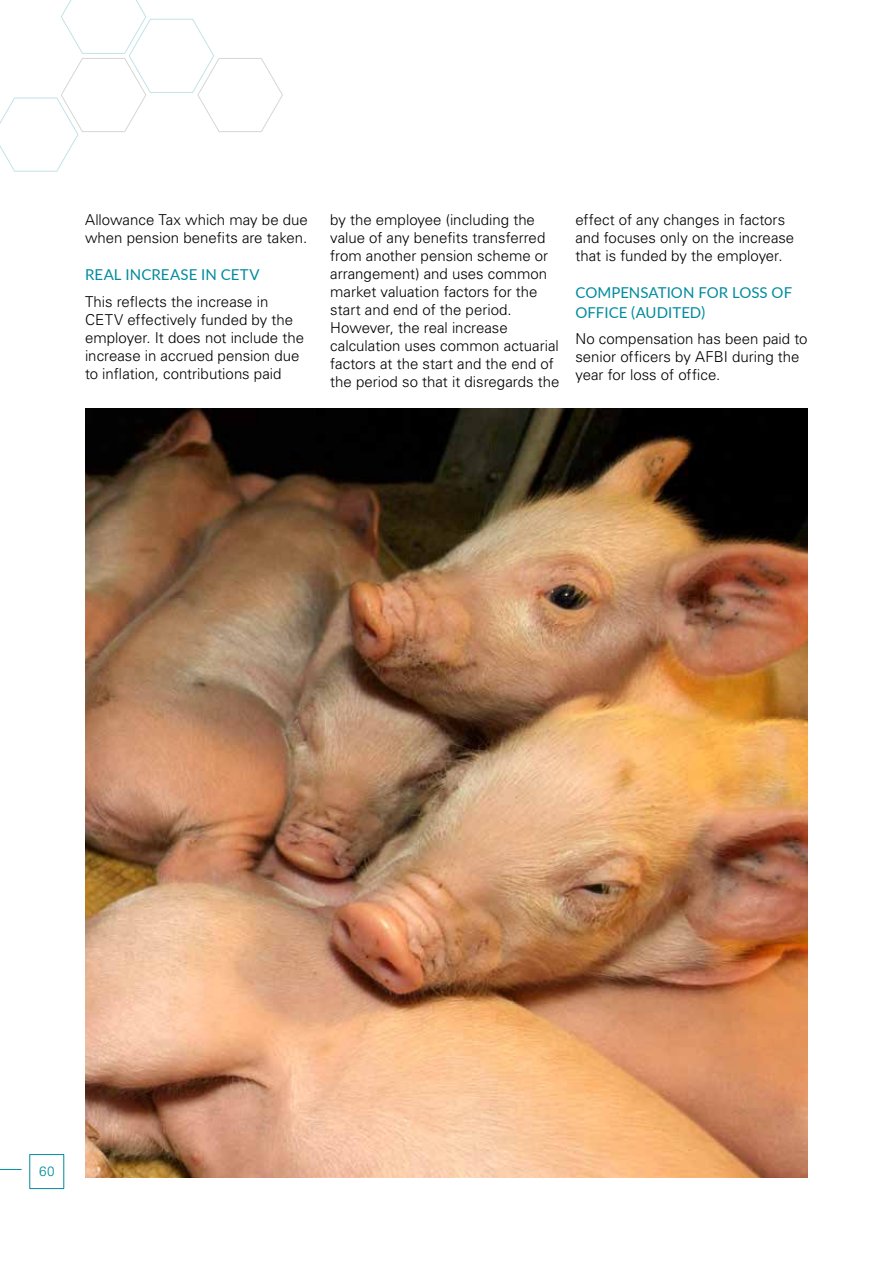
<style>
.page{position:relative;width:893px;height:1263px;background:#fff}
.page>*{position:absolute;margin:0;border:0;box-sizing:border-box;transform-origin:0 0}
.t1{font:300 15px/18px "Univers";color:#000}
.t2{font:15px/19.5px "Lato";letter-spacing:.005em;color:#008b9d}
.t3{font:300 13.5px "Univers";color:#008b9d}
</style>
<div class="page">
<svg style="left:0;top:1169px;width:21px;height:1px"></svg>
<div style="left:29px;top:1154px;width:35px;height:35px;border:1px solid #008b9d"></div>
<svg style="left:0;top:0;width:283px;height:172px"></svg>
<img style="left:85px;top:408px;width:723px;height:770px">
<p class="t1" style="left:85px;top:210px;width:224px">Allowance Tax which may be due when pension benefits are taken.</p>
<p class="t2" style="left:85px;top:264px;width:176px">REAL INCREASE IN CETV</p>
<p class="t1" style="left:85px;top:292px;width:220px">This reflects the increase in<br>CETV effectively funded by the employer. It does not include the increase in accrued pension due to inflation, contributions paid</p>
<p class="t1" style="left:330px;top:210px;width:231px">by the employee (including the value of any benefits transferred from another pension scheme or arrangement) and uses common market valuation factors for the start and end of the period.<br>However, the real increase calculation uses common actuarial factors at the start and the end of the period so that it disregards the</p>
<p class="t1" style="left:575px;top:210px;width:220px">effect of any changes in factors and focuses only on the increase that is funded by the employer.</p>
<p class="t2" style="left:575px;top:282px;width:218px">COMPENSATION FOR LOSS OF<br>OFFICE (AUDITED)</p>
<p class="t1" style="left:575px;top:329px;width:234px">No compensation has been paid to senior officers by AFBI during the year for loss of office.</p>
<p class="t3" style="left:39px;top:1163px;width:17px">60</p>
</div>
